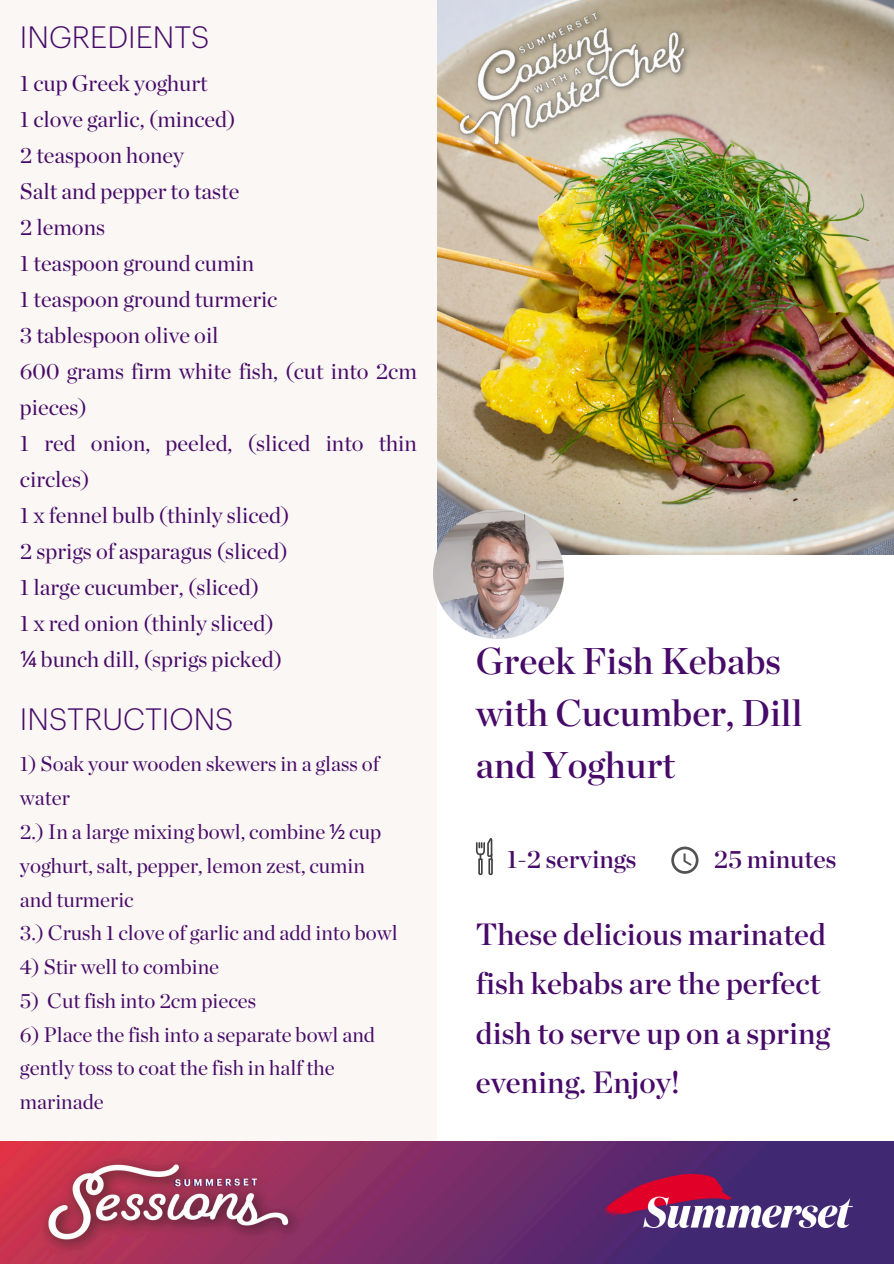
<style>
.page{position:relative;width:894px;height:1264px;background:#fff}
.page>*{position:absolute;margin:0;border:0;box-sizing:border-box;transform-origin:0 0}
.t1{font:37.2px/51.8px "Chronicle Display Semi";color:#470a68}
.t2{font:30.75px/49.5px "Chronicle Display Semi";color:#470a68}
.t3{font:300 30.3px "Graphik";color:#470a68}
.t4{font:25.5px "Chronicle Display Semi";color:#470a68}
.t5{font:22.5px/36px "Chronicle Display";color:#470a68}
.t6{font:21px/33.8px "Chronicle Display";color:#470a68}
.s1{font-family:"Noto Sans"}
</style>
<div class="page">
<img style="left:436px;top:0;width:457px;height:554px">
<div style="left:0;top:0;width:436px;height:1141px;background:#faf7f4"></div>
<svg style="left:671px;top:846px;width:27px;height:27px"></svg>
<svg style="left:476px;top:838px;width:16px;height:37px"></svg>
<img style="left:0;top:1141px;width:893px;height:122px">
<img style="left:436px;top:0;width:318px;height:244px">
<img style="left:434px;top:509px;width:129px;height:129px">
<img style="left:602px;top:1174px;width:250px;height:52px">
<p class="t3" style="left:20px;top:23px;width:191px">INGREDIENTS</p>
<p class="t5" style="left:20px;top:65px;width:189px">1 cup Greek yoghurt</p>
<p class="t5" style="left:20px;top:101px;width:217px">1 clove garlic, (minced)</p>
<p class="t5" style="left:20px;top:137px;width:165px">2 teaspoon honey</p>
<p class="t5" style="left:20px;top:173px;width:221px">Salt and pepper to taste</p>
<p class="t5" style="left:20px;top:209px;width:87px">2 lemons</p>
<p class="t5" style="left:20px;top:245px;width:236px">1 teaspoon ground cumin</p>
<p class="t5" style="left:20px;top:281px;width:259px">1 teaspoon ground turmeric</p>
<h2 class="t5" style="left:20px;top:317px;width:200px">3 tablespoon olive oil</h2>
<p class="t5" style="left:20px;top:353px;width:398px">600 grams firm white fish, (cut into 2cm pieces)</p>
<p class="t5" style="left:20px;top:425px;width:398px">1 red onion, peeled, (sliced into thin circles)</p>
<p class="t5" style="left:20px;top:497px;width:271px">1 x fennel bulb (thinly sliced)</p>
<p class="t5" style="left:20px;top:533px;width:269px">2 sprigs of asparagus (sliced)</p>
<p class="t5" style="left:20px;top:569px;width:241px">1 large cucumber, (sliced)</p>
<p class="t5" style="left:20px;top:605px;width:255px">1 x red onion (thinly sliced)</p>
<p class="t5" style="left:20px;top:641px;width:264px"><span class="s1">¼</span> bunch dill, (sprigs picked)</p>
<p class="t3" style="left:20px;top:705px;width:215px">INSTRUCTIONS</p>
<h1 class="t6" style="left:20px;top:747px;width:361px">1) Soak your wooden skewers in a glass of water</h1>
<p class="t6" style="left:20px;top:814px;width:362px">2.) In a large mixing bowl, combine <span class="s1">½</span> cup yoghurt, salt, pepper, lemon zest, cumin and turmeric</p>
<p class="t6" style="left:20px;top:915px;width:379px">3.) Crush 1 clove of garlic and add into bowl</p>
<h4 class="t6" style="left:20px;top:949px;width:201px">4) Stir well to combine</h4>
<h4 class="t6" style="left:20px;top:983px;width:238px">5) Cut fish into 2cm pieces</h4>
<h3 class="t6" style="left:20px;top:1017px;width:356px">6) Place the fish into a separate bowl and gently toss to coat the fish in half the marinade</h3>
<p class="t1" style="left:476px;top:634px;width:328px">Greek Fish Kebabs with Cucumber, Dill and Yoghurt</p>
<p class="t4" style="left:506px;top:843px;width:131px">1-2 servings</p>
<p class="t4" style="left:713px;top:843px;width:124px">25 minutes</p>
<p class="t2" style="left:476px;top:909px;width:355px">These delicious marinated fish kebabs are the perfect dish to serve up on a spring evening. Enjoy!</p>
</div>
